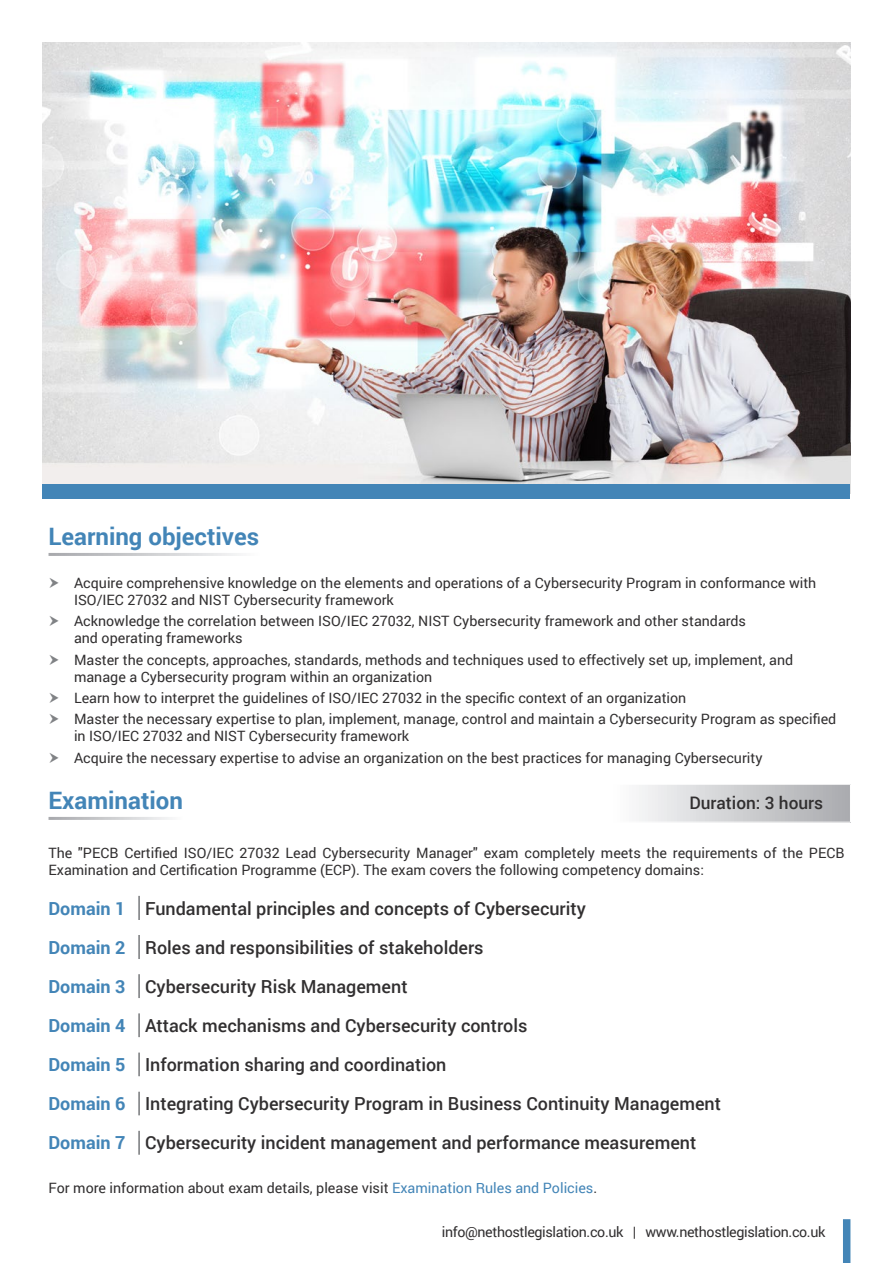
<style>
.page{position:relative;width:893px;height:1263px;background:#fff}
.page>*{position:absolute;margin:0;border:0;box-sizing:border-box;transform-origin:0 0}
.t1{font:700 24px "Roboto";color:#4385b7}
.t2{font:500 18px "Roboto";color:#312f30}
.t3{font:700 18px "Roboto";color:#4385b7}
.t4{font:500 17.25px "Roboto";color:#312f30}
.Bullet_Points{font:14.25px/17.1px "Roboto";color:#312f30}
.Bullet_Points-2{font:14.25px "Roboto";letter-spacing:-.025em;color:#312f30}
.s1{color:#4385b7}
</style>
<div class="page">
<img style="left:43px;top:43px;width:807px;height:441px">
<div style="left:43px;top:484px;width:807px;height:15px;background:#4385b7"></div>
<svg style="left:639px;top:785px;width:211px;height:37px;background:#cecfd1"></svg>
<hr style="left:138px;top:896px;width:2px;height:24px;background:#76787b">
<hr style="left:138px;top:935px;width:2px;height:24px;background:#76787b">
<hr style="left:138px;top:974px;width:2px;height:24px;background:#76787b">
<hr style="left:138px;top:1013px;width:2px;height:24px;background:#76787b">
<hr style="left:138px;top:1052px;width:2px;height:24px;background:#76787b">
<hr style="left:138px;top:1091px;width:2px;height:24px;background:#76787b">
<hr style="left:138px;top:1130px;width:2px;height:25px;background:#76787b">
<div style="left:843px;top:1219px;width:7px;height:44px;background:#4385b7"></div>
<p class="t1" style="left:49px;top:520px;width:212px">Learning objectives</p>
<p class="Bullet_Points" style="left:74px;top:573px;width:744px">Acquire comprehensive knowledge on the elements and operations of a Cybersecurity Program in conformance with<br>ISO/IEC 27032 and NIST Cybersecurity framework</p>
<p class="Bullet_Points" style="left:74px;top:612px;width:673px">Acknowledge the correlation between ISO/IEC 27032, NIST Cybersecurity framework and other standards and operating frameworks</p>
<p class="Bullet_Points" style="left:74px;top:650px;width:721px">Master the concepts, approaches, standards, methods and techniques used to effectively set up, implement, and manage a Cybersecurity program within an organization</p>
<p class="Bullet_Points" style="left:74px;top:689px;width:614px">Learn how to interpret the guidelines of ISO/IEC 27032 in the specific context of an organization</p>
<p class="Bullet_Points" style="left:74px;top:710px;width:764px">Master the necessary expertise to plan, implement, manage, control and maintain a Cybersecurity Program as specified in ISO/IEC 27032 and NIST Cybersecurity framework</p>
<p class="Bullet_Points" style="left:74px;top:749px;width:690px">Acquire the necessary expertise to advise an organization on the best practices for managing Cybersecurity</p>
<p class="t1" style="left:49px;top:784px;width:136px">Examination</p>
<p class="t4" style="left:689px;top:790px;width:135px">Duration: 3 hours</p>
<p class="Bullet_Points" style="left:49px;top:844px;width:797px;line-height:16.5px">The "PECB Certified ISO/IEC 27032 Lead Cybersecurity Manager" exam completely meets the requirements of the PECB<br>Examination and Certification Programme (ECP). The exam covers the following competency domains:</p>
<p class="t3" style="left:49px;top:896px;width:78px">Domain 1</p>
<p class="t2" style="left:145px;top:896px;width:442px">Fundamental principles and concepts of Cybersecurity</p>
<p class="t3" style="left:49px;top:935px;width:78px">Domain 2</p>
<p class="t2" style="left:145px;top:935px;width:340px">Roles and responsibilities of stakeholders</p>
<p class="t3" style="left:49px;top:974px;width:78px">Domain 3</p>
<p class="t2" style="left:145px;top:974px;width:264px">Cybersecurity Risk Management</p>
<p class="t3" style="left:49px;top:1013px;width:78px">Domain 4</p>
<p class="t2" style="left:145px;top:1013px;width:384px">Attack mechanisms and Cybersecurity controls</p>
<p class="t3" style="left:49px;top:1052px;width:78px">Domain 5</p>
<p class="t2" style="left:145px;top:1052px;width:303px">Information sharing and coordination</p>
<p class="t3" style="left:49px;top:1091px;width:78px">Domain 6</p>
<p class="t2" style="left:145px;top:1091px;width:577px">Integrating Cybersecurity Program in Business Continuity Management</p>
<p class="t3" style="left:49px;top:1130px;width:78px">Domain 7</p>
<p class="t2" style="left:145px;top:1130px;width:553px">Cybersecurity incident management and performance measurement</p>
<p class="Bullet_Points" style="left:49px;top:1179px;width:550px">For more information about exam details, please visit <span class="s1">Examination Rules and Policies</span>.</p>
<p class="Bullet_Points-2" style="left:442px;top:1221px;width:385px">info@nethostlegislation.co.uk | www.nethostlegislation.co.uk</p>
</div>
